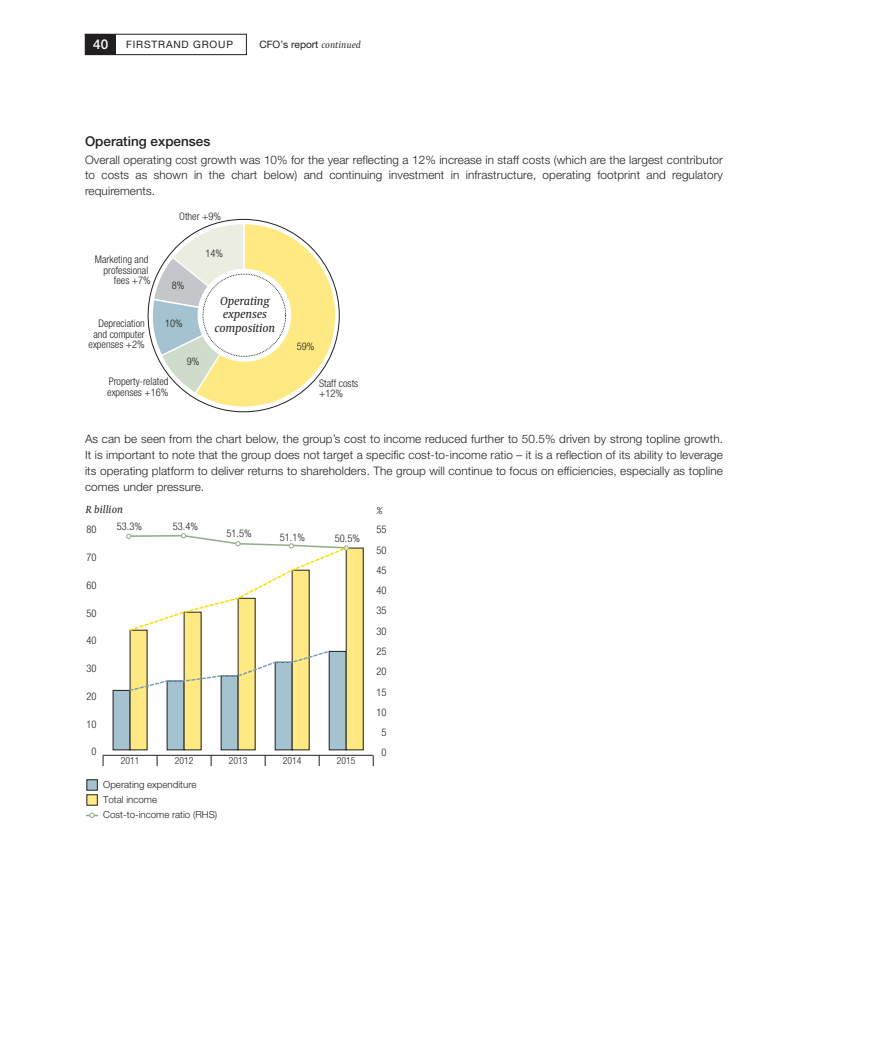
<style>
.page{position:relative;width:893px;height:1063px;background:#fff}
.page>*{position:absolute;margin:0;border:0;box-sizing:border-box;transform-origin:0 0}
.t1{font:300 condensed 15px "Helvetica Neue LT Std";letter-spacing:.03em;color:#231f20}
.t2{font:500 13.5px "Helvetica Neue LT Std";color:#231f20}
.t3{font:500 13.5px "Helvetica Neue LT Std";color:#fff}
.t4{font:500 12.15px "Helvetica Neue LT Std";color:#231f20}
.t5{font:italic 12px/13.5px "Capitolium News 2";letter-spacing:-.015em;color:#231f20;text-align:center}
.t6{font:300 11.7px/15.8px "Helvetica Neue LT Std";letter-spacing:.01em;color:#231f20;text-align:justify}
.t7{font:300 condensed 10.5px/20.2px "Helvetica Neue LT Std";color:#231f20;text-align:right}
.t8{font:italic 10.5px "Capitolium News 2";letter-spacing:.01em;color:#231f20}
.t9{font:10.2px "Helvetica Neue LT Std";color:#231f20}
.t10{font:10.2px "Helvetica Neue LT Std";letter-spacing:.08em;color:#231f20}
.t11{font:300 9.75px/15px "Helvetica Neue LT Std";color:#231f20}
.t12{font:300 condensed 9.75px "Helvetica Neue LT Std";color:#231f20}
.s1{font-family:"Capitolium 2";font-style:italic}
</style>
<div class="page">
<svg style="left:147px;top:219px;width:193px;height:194px"></svg>
<hr style="left:103px;top:755px;width:270px;height:1px;background:#231f20">
<div style="left:113px;top:690px;width:17px;height:60px;background:#a4c2d0"></div>
<div style="left:113px;top:690px;width:17px;height:60px;border:1px solid #231f20"></div>
<div style="left:130px;top:630px;width:17px;height:120px;background:#ffe982"></div>
<div style="left:167px;top:681px;width:17px;height:69px;background:#a4c2d0"></div>
<div style="left:184px;top:612px;width:17px;height:138px;background:#ffe982"></div>
<div style="left:221px;top:676px;width:17px;height:74px;background:#a4c2d0"></div>
<div style="left:238px;top:598px;width:17px;height:152px;background:#ffe982"></div>
<div style="left:275px;top:662px;width:17px;height:88px;background:#a4c2d0"></div>
<div style="left:275px;top:662px;width:17px;height:88px;border:1px solid #231f20"></div>
<div style="left:292px;top:570px;width:17px;height:180px;background:#ffe982"></div>
<div style="left:329px;top:651px;width:17px;height:99px;background:#a4c2d0"></div>
<div style="left:329px;top:651px;width:17px;height:99px;border:1px solid #231f20"></div>
<div style="left:346px;top:548px;width:17px;height:202px;background:#ffe982"></div>
<div style="left:87px;top:780px;width:11px;height:10px;border:1px solid #231f20"></div>
<div style="left:87px;top:795px;width:11px;height:10px;border:1px solid #231f20"></div>
<svg style="left:128px;top:650px;width:203px;height:42px"></svg>
<svg style="left:126px;top:533px;width:223px;height:99px"></svg>
<svg style="left:87px;top:813px;width:11px;height:5px"></svg>
<div style="left:85px;top:34px;width:162px;height:21px;border:1px solid #231f20"></div>
<div style="left:85px;top:34px;width:31px;height:21px;background:#231f20"></div>
<svg style="left:87px;top:780px;width:10px;height:25px"></svg>
<p class="t3" style="left:93px;top:36px;width:17px">40</p>
<p class="t10" style="left:126px;top:38px;width:108px">FIRSTRAND GROUP</p>
<p class="t9" style="left:259px;top:39px;width:103px">CFO’s report <span class="s1">continued</span></p>
<p class="t2" style="left:85px;top:133px;width:127px">Operating expenses</p>
<p class="t6" style="left:85px;top:151px;width:639px">Overall operating cost growth was 10% for the year reflecting a 12% increase in staff costs (which are the largest contributor to costs as shown in the chart below) and continuing investment in infrastructure, operating footprint and regulatory requirements.</p>
<p class="t7" style="left:179px;top:206px;width:43px">Other +9%</p>
<p class="t7" style="left:206px;top:243px;width:19px">14%</p>
<p class="t7" style="left:95px;top:254px;width:57px;line-height:10.5px">Marketing and professional fees +7%</p>
<p class="t7" style="left:89px;top:318px;width:58px;line-height:10.5px">Depreciation and computer expenses +2%</p>
<p class="t7" style="left:107px;top:376px;width:63px;line-height:10.5px;text-align:left">Property-related expenses +16%</p>
<p class="t7" style="left:319px;top:378px;width:41px;line-height:10.5px;text-align:left">Staff costs +12%</p>
<p class="t7" style="left:172px;top:276px;width:14px">8%</p>
<p class="t5" style="left:214px;top:293px;width:62px">Operating expenses composition</p>
<p class="t4" style="left:229px;top:310px;width:29px">2013</p>
<p class="t7" style="left:165px;top:313px;width:19px">10%</p>
<p class="t7" style="left:297px;top:336px;width:19px">59%</p>
<p class="t7" style="left:187px;top:352px;width:14px">9%</p>
<p class="t6" style="left:85px;top:431px;width:639px">As can be seen from the chart below, the group’s cost to income reduced further to 50.5% driven by strong topline growth.<br>It is important to note that the group does not target a specific cost-to-income ratio – it is a reflection of its ability to leverage its operating platform to deliver returns to shareholders. The group will continue to focus on efficiencies, especially as topline comes under pressure.</p>
<p class="t1" style="left:86px;top:481px;width:145px">COST-TO-INCOME RATIO</p>
<p class="t8" style="left:86px;top:503px;width:39px">R billion</p>
<p class="t8" style="left:376px;top:504px;width:8px">%</p>
<p class="t7" style="left:86px;top:520px;width:12px">80</p>
<p class="t7" style="left:86px;top:547px;width:12px">70</p>
<p class="t7" style="left:86px;top:575px;width:12px">60</p>
<p class="t7" style="left:86px;top:603px;width:12px">50</p>
<p class="t7" style="left:86px;top:631px;width:12px">40</p>
<p class="t7" style="left:86px;top:658px;width:12px">30</p>
<p class="t7" style="left:86px;top:686px;width:12px">20</p>
<p class="t7" style="left:86px;top:714px;width:12px">10</p>
<p class="t7" style="left:91px;top:742px;width:7px">0</p>
<p class="t7" style="left:117px;top:516px;width:27px">53.3%</p>
<p class="t7" style="left:173px;top:516px;width:27px">53.4%</p>
<p class="t7" style="left:226px;top:523px;width:27px">51.5%</p>
<p class="t7" style="left:280px;top:527px;width:27px">51.1%</p>
<p class="t7" style="left:335px;top:528px;width:27px">50.5%</p>
<p class="t12" style="left:121px;top:755px;width:20px">2011</p>
<p class="t12" style="left:175px;top:755px;width:20px">2012</p>
<p class="t12" style="left:229px;top:755px;width:20px">2013</p>
<p class="t12" style="left:283px;top:755px;width:20px">2014</p>
<p class="t12" style="left:337px;top:755px;width:20px">2015</p>
<p class="t11" style="left:103px;top:777px;width:116px">Operating expenditure<br>Total income<br>Cost-to-income ratio (RHS)</p>
<p class="t7" style="left:376px;top:520px;width:12px;text-align:center">55<br>50<br>45<br>40<br>35<br>30<br>25<br>20<br>15<br>10<br>5<br>0</p>
</div>
